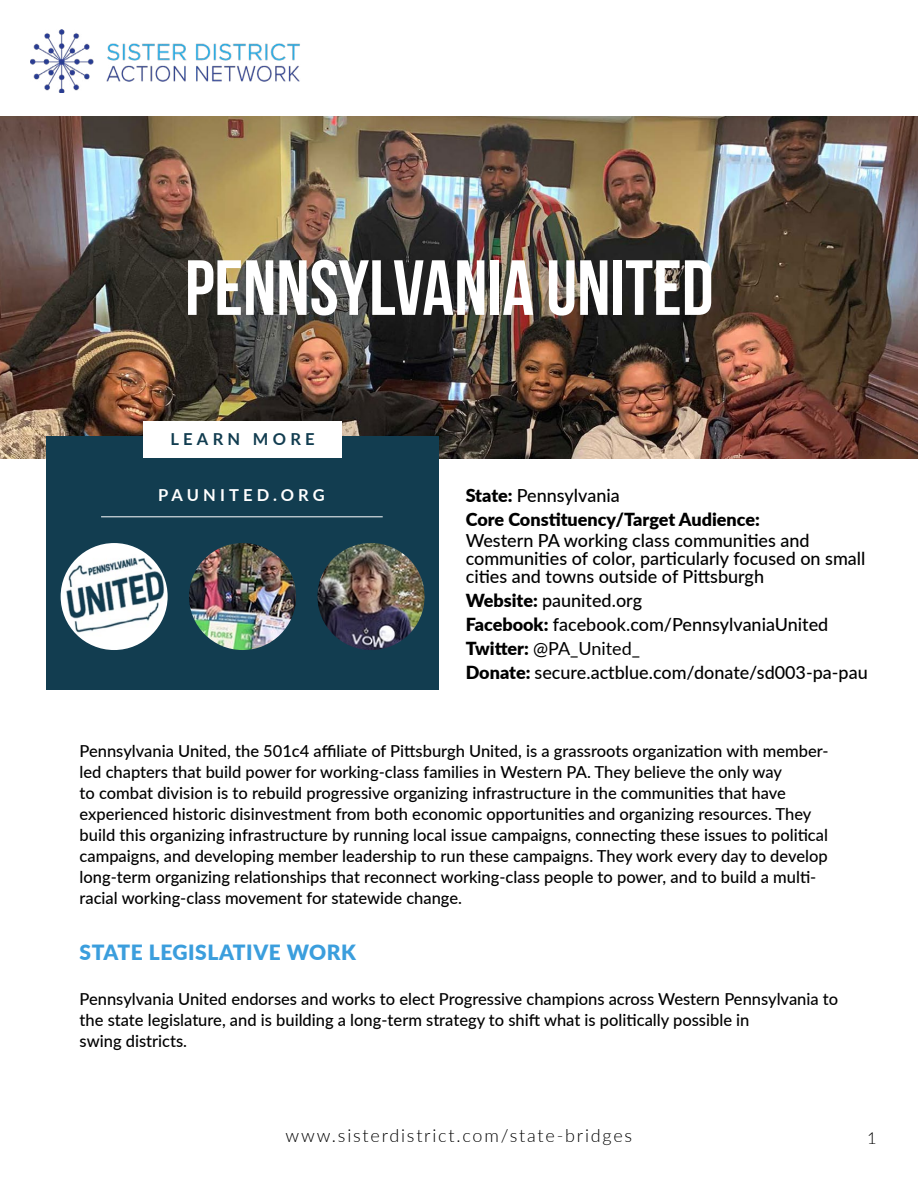
<style>
.page{position:relative;width:918px;height:1188px;background:#fff}
.page>*{position:absolute;margin:0;border:0;box-sizing:border-box;transform-origin:0 0}
.t1{font:700 78px "Bebas Neue";color:#fff}
.t2{font:900 21px "Lato";letter-spacing:.025em;color:#3b9edd}
.t3{font:500 18px/24px "Lato";color:#000}
.t4{font:900 18px/24px "Lato";color:#000}
.t5{font:300 18px "Lato";letter-spacing:.1em;color:#000}
.t6{font:500 16.5px/21px "Lato";color:#000}
.t7{font:700 16.5px "Lato";letter-spacing:.25em;color:#fff}
.t8{font:700 16.5px "Lato";letter-spacing:.26em;color:#123d50}
.t9{font:300 16.5px "Lato";color:#000}
.s1{font-weight:500}
.s2{font-weight:900}
.s3{font-weight:400}
</style>
<div class="page">
<img style="left:30px;top:30px;width:270px;height:63px">
<img style="left:0;top:117px;width:918px;height:342px">
<div style="left:46px;top:437px;width:393px;height:253px;background:#123d50"></div>
<div style="left:143px;top:422px;width:199px;height:36px;background:#fff"></div>
<hr style="left:101px;top:517px;width:282px;height:1px;background:#fff">
<img style="left:61px;top:543px;width:107px;height:107px;border-radius:54px">
<img style="left:189px;top:543px;width:107px;height:107px;border-radius:54px">
<img style="left:318px;top:543px;width:107px;height:107px;border-radius:54px">
<h1 class="t1" style="left:185px;top:245px;width:530px">PENNSYLVANIA UNITED</h1>
<p class="t8" style="left:170px;top:427px;width:146px">LEARN MORE</p>
<p class="t7" style="left:158px;top:483px;width:168px">PAUNITED.ORG</p>
<p class="t4" style="left:466px;top:483px;width:296px">State: <span class="s1">Pennsylvania<br></span>Core Constituency/Target Audience:</p>
<p class="t3" style="left:466px;top:531px;width:401px;line-height:18px">Western PA working class communities and communities of color, particularly focused on small cities and towns outside of Pittsburgh</p>
<p class="t3" style="left:466px;top:588px;width:404px"><span class="s2">Website:</span> paunited.org<br><span class="s2">Facebook:</span> facebook.com/PennsylvaniaUnited <span class="s2">Twitter:</span> <span class="s3">@PA_United_<br></span><span class="s2">Donate:</span> secure.actblue.com/donate/sd003-pa-pau</p>
<p class="t6" style="left:80px;top:740px;width:751px">Pennsylvania United, the 501c4 affiliate of Pittsburgh United, is a grassroots organization with member&shy;led chapters that build power for working-class families in Western PA. They believe the only way<br>to combat division is to rebuild progressive organizing infrastructure in the communities that have experienced historic disinvestment from both economic opportunities and organizing resources. They build this organizing infrastructure by running local issue campaigns, connecting these issues to political campaigns, and developing member leadership to run these campaigns. They work every day to develop long-term organizing relationships that reconnect working-class people to power, and to build a multi&shy;racial working-class movement for statewide change.</p>
<p class="t2" style="left:80px;top:936px;width:278px">STATE LEGISLATIVE WORK</p>
<p class="t6" style="left:80px;top:988px;width:760px">Pennsylvania United endorses and works to elect Progressive champions across Western Pennsylvania to the state legislature, and is building a long-term strategy to shift what is politically possible in<br>swing districts.</p>
<p class="t5" style="left:286px;top:1123px;width:348px">www.sisterdistrict.com/state-bridges</p>
<p class="t9" style="left:867px;top:1127px;width:11px">1</p>
</div>
